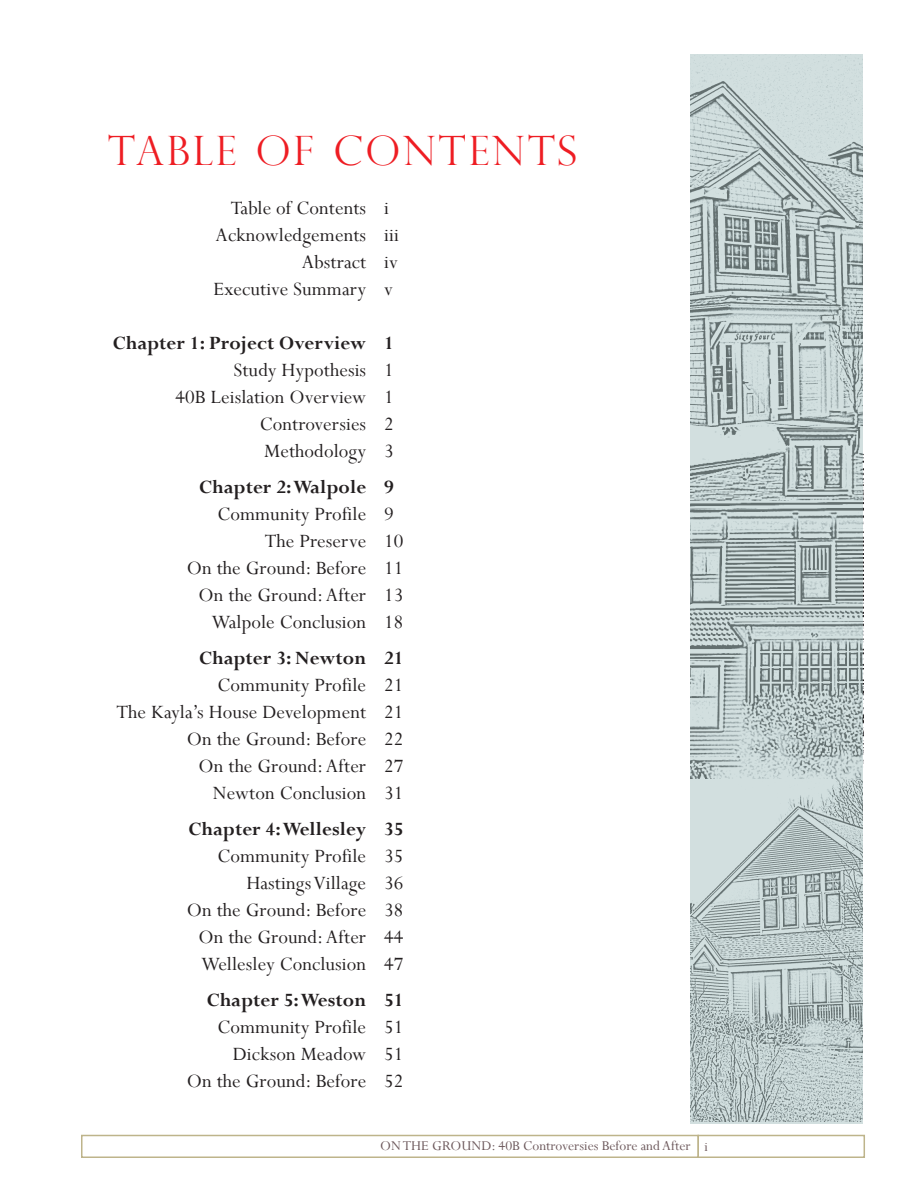
<style>
.page{position:relative;width:918px;height:1188px;background:#fff}
.page>*{position:absolute;margin:0;border:0;box-sizing:border-box;transform-origin:0 0}
.t1{font:300 40.5px "Perpetua Titling";letter-spacing:.07em;color:#ee1d23}
.t2{font:21px/27px "Perpetua";letter-spacing:.005em;color:#231f20;text-align:right}
.t3{font:700 21px "Perpetua";letter-spacing:.005em;color:#231f20}
.t4{font:15px "Perpetua";color:#6c585b}
</style>
<div class="page">
<div style="left:698px;top:1135px;width:167px;height:23px;border:2px solid #beb48b"></div>
<div style="left:81px;top:1135px;width:618px;height:23px;border:2px solid #beb48b"></div>
<svg style="left:690px;top:54px;width:173px;height:1070px;background:#b6c3c3"></svg>
<h1 class="t1" style="left:108px;top:126px;width:470px">TABLE OF CONTENTS</h1>
<p class="t2" style="left:213px;top:194px;width:154px">Table of Contents<br>Acknowledgements<br>Abstract<br>Executive Summary</p>
<p class="t3" style="left:113px;top:330px;width:255px">Chapter 1: Project Overview</p>
<p class="t2" style="left:175px;top:356px;width:192px">Study Hypothesis<br>40B Leislation Overview<br>Controversies<br>Methodology</p>
<p class="t3" style="left:199px;top:474px;width:169px">Chapter 2: Walpole</p>
<p class="t2" style="left:187px;top:500px;width:181px">Community Profile<br>The Preserve<br>On the Ground: Before<br>On the Ground: After<br>Walpole Conclusion</p>
<p class="t3" style="left:199px;top:645px;width:169px">Chapter 3: Newton</p>
<p class="t2" style="left:116px;top:671px;width:251px">Community Profile<br>The Kayla’s House Development<br>On the Ground: Before<br>On the Ground: After<br>Newton Conclusion</p>
<p class="t3" style="left:189px;top:816px;width:179px">Chapter 4: Wellesley</p>
<p class="t2" style="left:187px;top:842px;width:181px">Community Profile<br>Hastings Village<br>On the Ground: Before<br>On the Ground: After<br>Wellesley Conclusion</p>
<p class="t3" style="left:207px;top:987px;width:161px">Chapter 5: Weston</p>
<p class="t2" style="left:187px;top:1013px;width:181px">Community Profile<br>Dickson Meadow<br>On the Ground: Before</p>
<p class="t2" style="left:384px;top:194px;width:16px;text-align:left">i iii iv v</p>
<p class="t3" style="left:384px;top:330px;width:11px">1</p>
<p class="t2" style="left:384px;top:356px;width:11px;text-align:justify">1<br>1<br>2<br>3</p>
<p class="t3" style="left:384px;top:474px;width:11px">9</p>
<p class="t2" style="left:384px;top:500px;width:21px;text-align:left">9<br>10<br>11<br>13<br>18</p>
<p class="t3" style="left:384px;top:645px;width:21px">21</p>
<p class="t2" style="left:384px;top:671px;width:21px;text-align:justify">21<br>21<br>22<br>27<br>31</p>
<p class="t3" style="left:384px;top:816px;width:21px">35</p>
<p class="t2" style="left:384px;top:842px;width:21px;text-align:justify">35<br>36<br>38<br>44<br>47</p>
<p class="t3" style="left:384px;top:987px;width:21px">51</p>
<p class="t2" style="left:384px;top:1013px;width:21px;text-align:justify">51<br>51<br>52</p>
<p class="t4" style="left:380px;top:1136px;width:329px">ON THE GROUND: 40B Controversies Before and After i</p>
</div>
